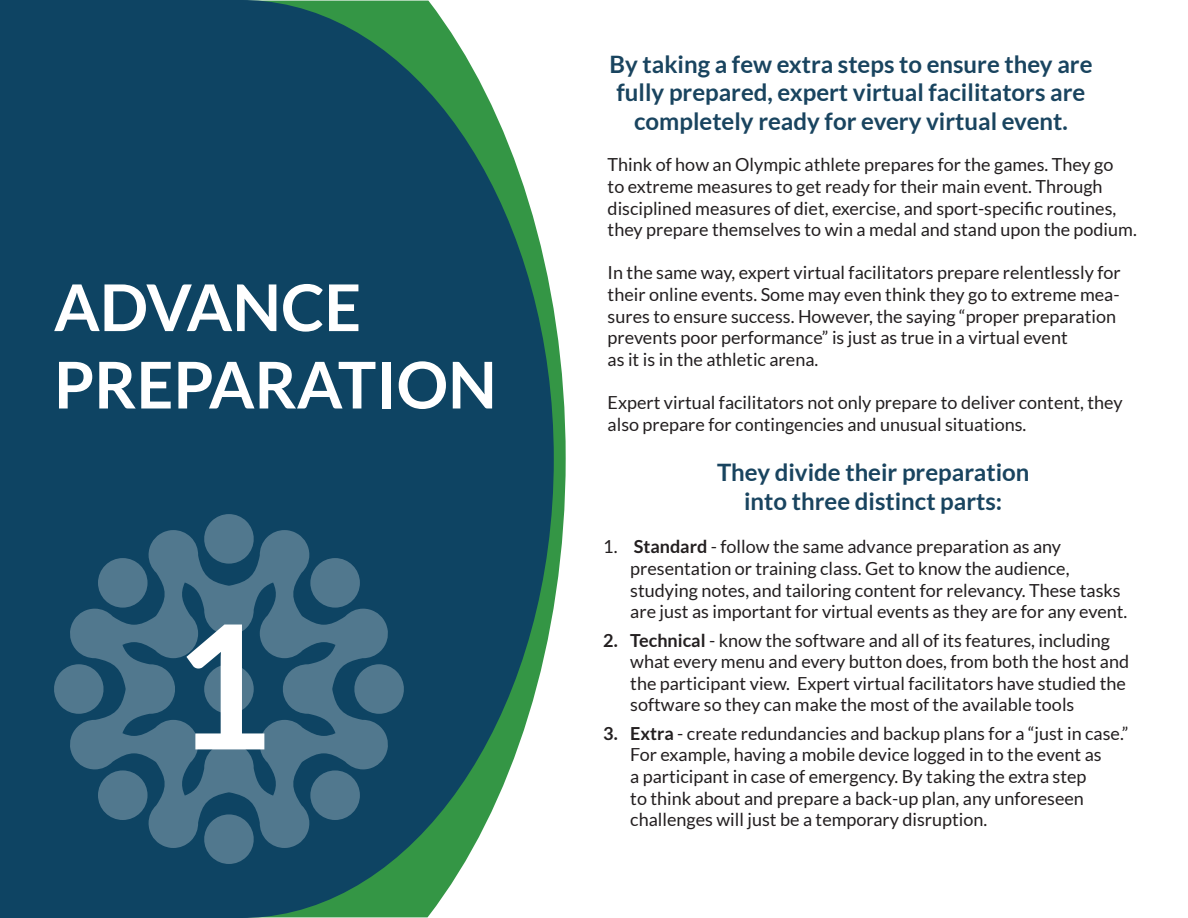
<style>
.page{position:relative;width:1188px;height:918px;background:#fff}
.page>*{position:absolute;margin:0;border:0;box-sizing:border-box;transform-origin:0 0}
.t1{font:700 172.5px "Lato";color:#fff}
.t2{font:700 64.5px/77.4px "Lato";color:#fff}
.t3{font:700 24px/28.8px "Lato";color:#19445f;text-align:center}
.t4{font:18px/21.6px "Lato";color:#231f20}
.s1{font-weight:700}
</style>
<div class="page">
<svg style="left:554px;top:312px;width:12px;height:293px;fill:#349645"></svg>
<svg style="left:0;top:0;width:554px;height:918px;background:#23586c"></svg>
<svg style="left:69px;top:530px;width:320px;height:318px;background:#2e5d78"></svg>
<svg style="left:202px;top:514px;width:54px;height:50px;background:#3d6981"></svg>
<svg style="left:202px;top:814px;width:54px;height:50px;background:#3d6981"></svg>
<div style="left:310px;top:558px;width:50px;height:50px;background:#51788e;border-radius:50%"></div>
<div style="left:98px;top:770px;width:50px;height:50px;background:#51788e;border-radius:50%"></div>
<svg style="left:352px;top:664px;width:53px;height:50px;background:#3e6982"></svg>
<svg style="left:52px;top:664px;width:54px;height:50px;background:#3d6981"></svg>
<div style="left:310px;top:770px;width:50px;height:50px;background:#51788e;border-radius:50%"></div>
<div style="left:98px;top:558px;width:50px;height:50px;background:#51788e;border-radius:50%"></div>
<div style="left:204px;top:664px;width:50px;height:50px;background:#51788e;border-radius:50%"></div>
<p class="t2" style="left:54px;top:268px;width:444px">ADVANCE<br>PREPARATION</p>
<p class="t1" style="left:172px;top:588px;width:102px">1</p>
<p class="t3" style="left:609px;top:49px;width:485px">By taking a few extra steps to ensure they are fully prepared, expert virtual facilitators are completely ready for every virtual event.</p>
<p class="t4" style="left:608px;top:154px;width:507px">Think of how an Olympic athlete prepares for the games. They go</p>
<p class="t4" style="left:608px;top:175px;width:496px">to extreme measures to get ready for their main event. Through</p>
<p class="t4" style="left:608px;top:197px;width:531px">disciplined measures of diet, exercise, and sport-specific routines, they prepare themselves to win a medal and stand upon the podium.</p>
<p class="t4" style="left:608px;top:262px;width:515px;text-align:justify">In the same way, expert virtual facilitators prepare relentlessly for their online events. Some may even think they go to extreme mea&shy;sures to ensure success. However, the saying “proper preparation</p>
<p class="t4" style="left:608px;top:327px;width:462px">prevents poor performance” is just as true in a virtual event</p>
<p class="t4" style="left:608px;top:348px;width:212px">as it is in the athletic arena.</p>
<p class="t4" style="left:608px;top:391px;width:516px">Expert virtual facilitators not only prepare to deliver content, they</p>
<p class="t4" style="left:608px;top:413px;width:420px">also prepare for contingencies and unusual situations.</p>
<p class="t3" style="left:717px;top:457px;width:314px">They divide their preparation</p>
<p class="t3" style="left:744px;top:486px;width:260px">into three distinct parts:</p>
<p class="t4" style="left:630px;top:536px;width:499px;text-indent:-27px">1. <span class="s1">Standard</span> - follow the same advance preparation as any presentation or training class. Get to know the audience, studying notes, and tailoring content for relevancy. These tasks are just as important for virtual events as they are for any event.</p>
<p class="t4" style="left:630px;top:629px;width:500px;text-indent:-27px"><span class="s1">2. Technical</span> - know the software and all of its features, including what every menu and every button does, from both the host and the participant view. Expert virtual facilitators have studied the software so they can make the most of the available tools</p>
<p class="t4" style="left:630px;top:722px;width:500px;text-indent:-27px"><span class="s1">3. Extra</span> - create redundancies and backup plans for a “just in case.” For example, having a mobile device logged in to the event as<br>a participant in case of emergency. By taking the extra step<br>to think about and prepare a back-up plan, any unforeseen challenges will just be a temporary disruption.</p>
</div>
